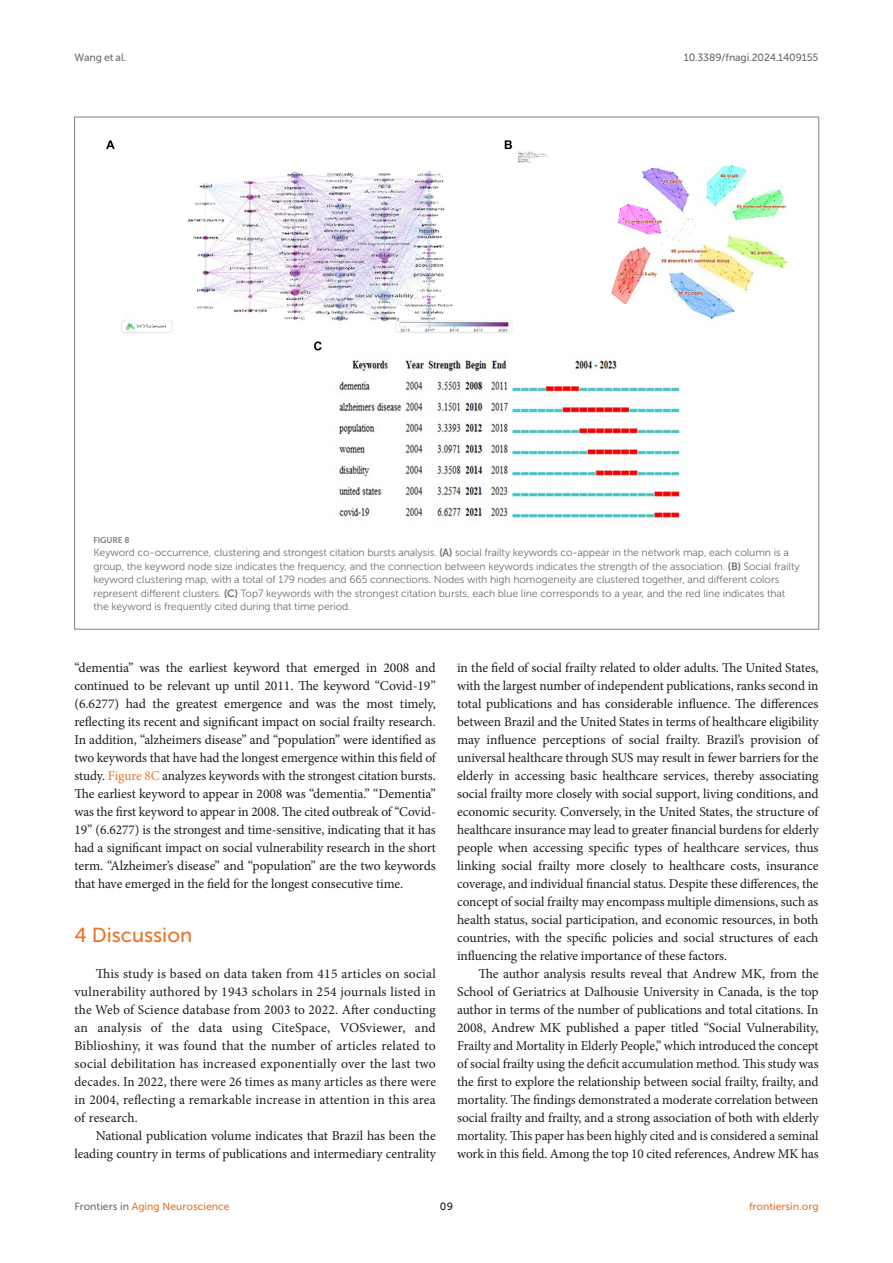
<style>
.page{position:relative;width:893px;height:1263px;background:#fff}
.page>*{position:absolute;margin:0;border:0;box-sizing:border-box;transform-origin:0 0}
.HEAD_1{font:20.25px "Museo Sans 500";color:#e87626}
.TEXT{font:13.5px/18px "Minion Pro";letter-spacing:-.005em;color:#1b1c1b;text-align:justify}
.TEXT_FLUSH{font:13.5px/18px "Minion Pro";color:#1b1c1b;text-align:justify}
.FIG_LEG{font:10.5px/13.5px "Museo Sans 300";letter-spacing:-.01em;color:#706f70}
.t1{font:10.5px "Museo Sans 500";color:#e87626}
.t2{font:10.5px "Museo Sans 500";letter-spacing:-.015em;color:#706f70}
.t3{font:10.5px "Museo Sans 500";color:#1b1c1b}
.FIG_HD{font:8.25px "Museo Sans 700";letter-spacing:-.01em;color:#7e7f7f}
.s1{font-family:"Museo Sans 700"}
.s2{color:#e87626}
.s3{color:#706f70}
</style>
<div class="page">
<img style="left:106px;top:140px;width:681px;height:379px">
<p class="t2" style="left:74px;top:51px;width:53px">Wang et al.</p>
<p class="t2" style="left:684px;top:51px;width:136px">10.3389/fnagi.2024.1409155</p>
<p class="FIG_HD" style="left:94px;top:535px;width:37px">FIGURE 8</p>
<p class="FIG_LEG" style="left:94px;top:546px;width:708px">Keyword co-occurrence, clustering and strongest citation bursts analysis. <span class="s1">(A)</span> social frailty keywords co-appear in the network map, each column is a group, the keyword node size indicates the frequency, and the connection between keywords indicates the strength of the association. <span class="s1">(B)</span> Social frailty keyword clustering map, with a total of 179 nodes and 665 connections. Nodes with high homogeneity are clustered together, and different colors represent different clusters. <span class="s1">(C)</span> Top7 keywords with the strongest citation bursts, each blue line corresponds to a year, and the red line indicates that the keyword is frequently cited during that time period.</p>
<p class="TEXT_FLUSH" style="left:74px;top:659px;width:363px">“dementia” was the earliest keyword that emerged in 2008 and continued to be relevant up until 2011. The keyword “Covid-19” (6.6277) had the greatest emergence and was the most timely, reflecting its recent and significant impact on social frailty research.<br>In addition, “alzheimers disease” and “population” were identified as two keywords that have had the longest emergence within this field of study. <span class="s2">Figure 8C</span> analyzes keywords with the strongest citation bursts.<br>The earliest keyword to appear in 2008 was “dementia.” “Dementia” was the first keyword to appear in 2008. The cited outbreak of “Covid-19” (6.6277) is the strongest and time-sensitive, indicating that it has had a significant impact on social vulnerability research in the short term. “Alzheimer’s disease” and “population” are the two keywords that have emerged in the field for the longest consecutive time.</p>
<p class="HEAD_1" style="left:74px;top:924px;width:119px">4 Discussion</p>
<p class="TEXT_FLUSH" style="left:74px;top:965px;width:363px;text-indent:21px">This study is based on data taken from 415 articles on social vulnerability authored by 1943 scholars in 254 journals listed in the Web of Science database from 2003 to 2022. After conducting an analysis of the data using CiteSpace, VOSviewer, and Biblioshiny, it was found that the number of articles related to social debilitation has increased exponentially over the last two decades. In 2022, there were 26 times as many articles as there were in 2004, reflecting a remarkable increase in attention in this area of research.</p>
<p class="TEXT" style="left:74px;top:1127px;width:363px;text-align:right">National publication volume indicates that Brazil has been the leading country in terms of publications and intermediary centrality</p>
<p class="TEXT" style="left:457px;top:659px;width:363px">in the field of social frailty related to older adults. The United States, with the largest number of independent publications, ranks second in total publications and has considerable influence. The differences between Brazil and the United States in terms of healthcare eligibility may influence perceptions of social frailty. Brazil’s provision of universal healthcare through SUS may result in fewer barriers for the elderly in accessing basic healthcare services, thereby associating social frailty more closely with social support, living conditions, and economic security. Conversely, in the United States, the structure of healthcare insurance may lead to greater financial burdens for elderly people when accessing specific types of healthcare services, thus linking social frailty more closely to healthcare costs, insurance coverage, and individual financial status. Despite these differences, the concept of social frailty may encompass multiple dimensions, such as health status, social participation, and economic resources, in both countries, with the specific policies and social structures of each influencing the relative importance of these factors.</p>
<p class="TEXT" style="left:457px;top:965px;width:363px;text-indent:21px">The author analysis results reveal that Andrew MK, from the School of Geriatrics at Dalhousie University in Canada, is the top author in terms of the number of publications and total citations. In 2008, Andrew MK published a paper titled “Social Vulnerability, Frailty and Mortality in Elderly People,” which introduced the concept of social frailty using the deficit accumulation method. This study was the first to explore the relationship between social frailty, frailty, and mortality. The findings demonstrated a moderate correlation between social frailty and frailty, and a strong association of both with elderly mortality. This paper has been highly cited and is considered a seminal work in this field. Among the top 10 cited references, Andrew MK has</p>
<p class="t1" style="left:74px;top:1200px;width:157px"><span class="s3">Frontiers in</span> Aging Neuroscience</p>
<p class="t3" style="left:440px;top:1200px;width:15px">09</p>
<p class="t1" style="left:749px;top:1200px;width:71px">frontiersin.org</p>
</div>
